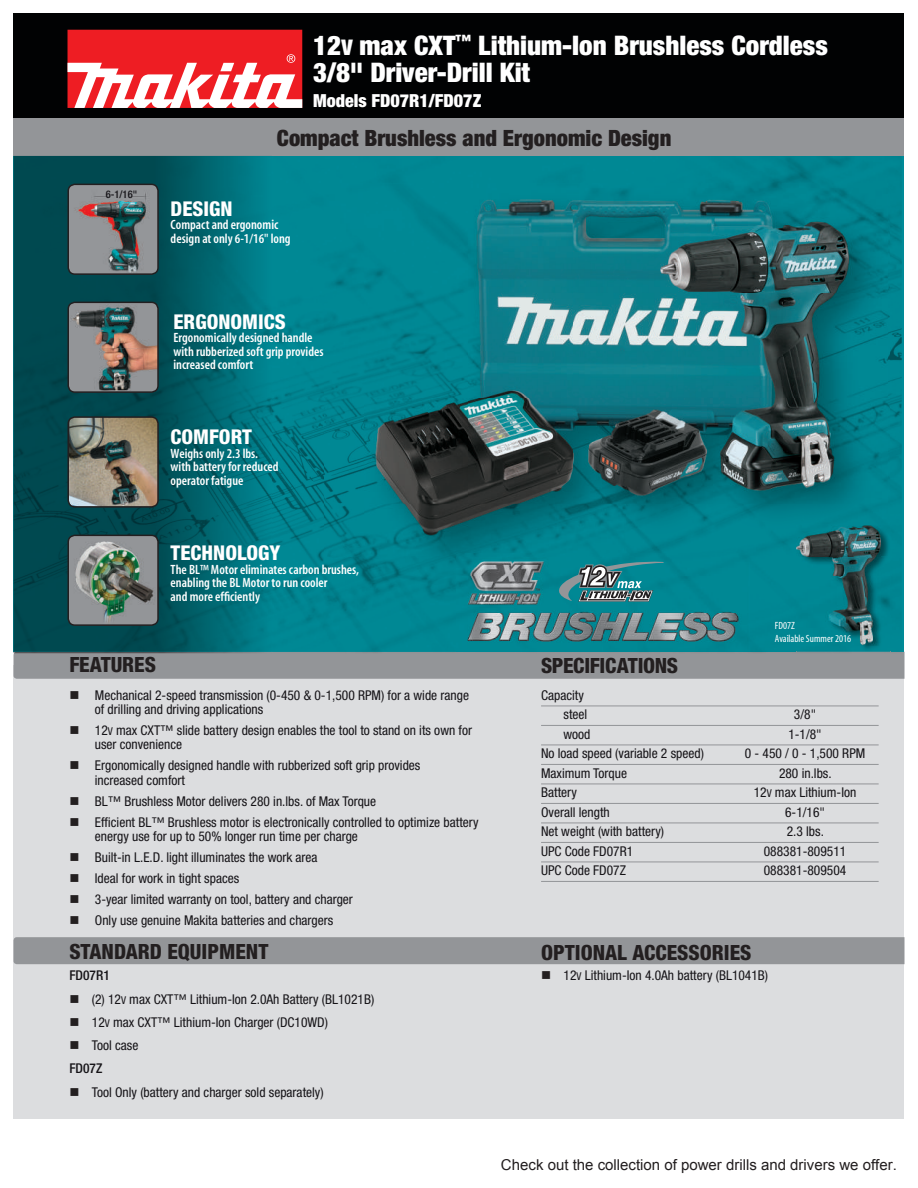
<style>
.page{position:relative;width:918px;height:1188px;background:#fff}
.page>*{position:absolute;margin:0;border:0;box-sizing:border-box;transform-origin:0 0}
.t1{font:900 condensed 27px/27px "Helvetica Neue";color:#fff}
.t2{font:900 condensed 22.5px "Helvetica Neue";color:#231f20}
.t3{font:800 condensed 21px "Helvetica Neue";color:#231f20}
.t4{font:800 condensed 21px "Helvetica Neue";letter-spacing:-.02em;color:#231f20}
.t5{font:800 condensed 20.4px "Helvetica Neue";color:#fff}
.t6{font:900 condensed 18px "Helvetica Neue";color:#fff}
.t7{font:15px "Arial";color:#221e1f}
.t8{font:condensed 13.5px/14.2px "Helvetica Neue";color:#151317}
.t9{font:13.5px/13.5px "Myriad MM 565 300";color:#fff}
.t10{font:500 condensed 13.5px "Helvetica Neue";color:#151317}
.t11{font:10.5px/12.6px "Myriad MM 400 300";color:#fff}
.t12{font:500 condensed 10.5px "Helvetica Neue";color:#151317}
.s1{font-size:21.6px}
.s2{color:#231f20}
.s3{font-size:10.8px}
.s4{font-weight:500}
</style>
<div class="page">
<div style="left:14px;top:665px;width:890px;height:454px;background:#dcdddf"></div>
<div style="left:14px;top:14px;width:890px;height:112px;background:#010203"></div>
<div style="left:14px;top:652px;width:890px;height:27px;background:#939598"></div>
<img style="left:272px;top:652px;width:630px;height:1px">
<div style="left:272px;top:156px;width:630px;height:49px;background:#008794"></div>
<img style="left:272px;top:205px;width:52px;height:447px">
<img style="left:890px;top:205px;width:12px;height:447px">
<img style="left:324px;top:556px;width:133px;height:96px">
<div style="left:750px;top:576px;width:47px;height:76px;background:#008693"></div>
<div style="left:14px;top:119px;width:890px;height:37px;background:#939598"></div>
<div style="left:68px;top:30px;width:234px;height:78px;background:#ee1d23"></div>
<svg style="left:68px;top:54px;width:234px;height:54px"></svg>
<div style="left:14px;top:937px;width:890px;height:27px;background:#939598"></div>
<img style="left:14px;top:156px;width:258px;height:497px">
<img style="left:797px;top:576px;width:93px;height:77px">
<img style="left:797px;top:576px;width:84px;height:69px">
<img style="left:68px;top:417px;width:90px;height:90px">
<div style="left:68px;top:416px;width:91px;height:92px;border:2px solid #231f20;border-radius:7px"></div>
<img style="left:70px;top:304px;width:88px;height:88px">
<div style="left:68px;top:302px;width:91px;height:91px;border:2px solid #231f20;border-radius:7px"></div>
<img style="left:750px;top:188px;width:140px;height:388px">
<img style="left:797px;top:525px;width:93px;height:51px">
<img style="left:364px;top:556px;width:93px;height:20px">
<div style="left:324px;top:184px;width:256px;height:53px;background:#008894"></div>
<img style="left:580px;top:184px;width:308px;height:4px">
<img style="left:324px;top:237px;width:40px;height:319px">
<img style="left:364px;top:188px;width:524px;height:368px">
<img style="left:797px;top:525px;width:91px;height:31px">
<img style="left:457px;top:554px;width:293px;height:99px">
<svg style="left:558px;top:562px;width:106px;height:40px;background:#43878e"></svg>
<hr style="left:541px;top:706px;width:338px;height:1px;background:#939598">
<hr style="left:541px;top:725px;width:338px;height:1px;background:#939598">
<hr style="left:541px;top:745px;width:338px;height:1px;background:#939598">
<hr style="left:541px;top:764px;width:338px;height:1px;background:#939598">
<hr style="left:541px;top:784px;width:338px;height:1px;background:#939598">
<hr style="left:541px;top:803px;width:338px;height:1px;background:#939598">
<hr style="left:541px;top:823px;width:338px;height:1px;background:#939598">
<hr style="left:541px;top:842px;width:338px;height:1px;background:#939598">
<hr style="left:541px;top:862px;width:338px;height:1px;background:#939598">
<hr style="left:541px;top:881px;width:338px;height:1px;background:#939598">
<div style="left:68px;top:535px;width:90px;height:90px;background:#939598;border-radius:7px"></div>
<img style="left:68px;top:542px;width:90px;height:83px">
<div style="left:68px;top:535px;width:91px;height:91px;border:2px solid #231f20;border-radius:7px"></div>
<img style="left:68px;top:184px;width:90px;height:90px">
<div style="left:68px;top:184px;width:91px;height:91px;border:2px solid #231f20;border-radius:7px"></div>
<h1 class="t1" style="left:313px;top:31px;width:516px">12<span class="s1">V</span> max CXT<sup>™</sup> Lithium-Ion Brushless Cordless<br>3/8" Driver-Drill Kit</h1>
<h3 class="t6" style="left:313px;top:90px;width:170px">Models FD07R1/FD07Z</h3>
<p class="t12" style="left:106px;top:188px;width:33px">6-1/16"</p>
<h2 class="t2" style="left:277px;top:125px;width:396px">Compact Brushless and Ergonomic Design</h2>
<h3 class="t5" style="left:171px;top:196px;width:63px">DESIGN</h3>
<p class="t9" style="left:171px;top:219px;width:121px">Compact and ergonomic design at only 6-1/16" long</p>
<h3 class="t5" style="left:173px;top:309px;width:114px">ERGONOMICS</h3>
<p class="t9" style="left:173px;top:332px;width:152px">Ergonomically designed handle with rubberized soft grip provides increased comfort</p>
<h3 class="t5" style="left:171px;top:424px;width:83px">COMFORT</h3>
<p class="t9" style="left:171px;top:447px;width:111px">Weighs only 2.3 lbs. with battery for reduced operator fatigue</p>
<h3 class="t5" style="left:171px;top:540px;width:111px">TECHNOLOGY</h3>
<p class="t9" style="left:171px;top:563px;width:190px">The BL™ Motor eliminates carbon brushes, enabling the BL Motor to run cooler<br>and more efficiently</p>
<h3 class="t3" style="left:69px;top:652px;width:88px">FEATURES</h3>
<h3 class="t4" style="left:541px;top:652px;width:139px">SPECIFICATIONS</h3>
<p class="t11" style="left:775px;top:620px;width:78px">FD07Z<br>Available Summer 2016</p>
<p class="t8" style="left:95px;top:688px;width:376px;text-indent:-26px"><span class="s2">■</span> Mechanical 2-speed transmission (0-450 &amp; 0-1,500 RPM) for a wide range of drilling and driving applications</p>
<p class="t8" style="left:95px;top:723px;width:379px;text-indent:-25px"><span class="s2">■</span> 12<span class="s3">V</span> max CXT™ slide battery design enables the tool to stand on its own for user convenience</p>
<p class="t8" style="left:95px;top:758px;width:327px;text-indent:-26px"><span class="s2">■</span> Ergonomically designed handle with rubberized soft grip provides increased comfort</p>
<p class="t8" style="left:69px;top:794px;width:308px"><span class="s2">■</span> BL™ Brushless Motor delivers 280 in.lbs. of Max Torque</p>
<p class="t8" style="left:95px;top:815px;width:385px;text-indent:-26px"><span class="s2">■</span> Efficient BL™ Brushless motor is electronically controlled to optimize battery energy use for up to 50% longer run time per charge</p>
<p class="t8" style="left:69px;top:850px;width:250px"><span class="s2">■</span> Built-in L.E.D. light illuminates the work area</p>
<p class="t8" style="left:69px;top:871px;width:171px"><span class="s2">■</span> Ideal for work in tight spaces</p>
<p class="t8" style="left:69px;top:892px;width:285px"><span class="s2">■</span> 3-year limited warranty on tool, battery and charger</p>
<p class="t8" style="left:69px;top:913px;width:265px"><span class="s2">■</span> Only use genuine Makita batteries and chargers</p>
<h3 class="t3" style="left:69px;top:938px;width:201px">STANDARD EQUIPMENT</h3>
<p class="t10" style="left:69px;top:968px;width:42px">FD07R1</p>
<p class="t8" style="left:69px;top:992px;width:306px"><span class="s2">■</span> (2) 12<span class="s3">V</span> max CXT™ Lithium-Ion 2.0Ah Battery (BL1021B)</p>
<p class="t8" style="left:69px;top:1015px;width:260px"><span class="s2">■</span> 12<span class="s3">V</span> max CXT™ Lithium-Ion Charger (DC10WD)</p>
<p class="t8" style="left:69px;top:1034px;width:70px;line-height:23.2px"><span class="s2">■</span> Tool case<br><span class="s4">FD07Z</span></p>
<p class="t8" style="left:69px;top:1085px;width:256px"><span class="s2">■</span> Tool Only (battery and charger sold separately)</p>
<p class="t8" style="left:541px;top:685px;width:48px;line-height:19.5px;text-align:right">Capacity steel</p>
<p class="t8" style="left:794px;top:707px;width:24px">3/8"</p>
<p class="t8" style="left:564px;top:727px;width:28px">wood</p>
<p class="t8" style="left:788px;top:727px;width:35px">1-1/8"</p>
<p class="t8" style="left:541px;top:746px;width:164px">No load speed (variable 2 speed)</p>
<p class="t8" style="left:745px;top:746px;width:122px">0 - 450 / 0 - 1,500 RPM</p>
<p class="t8" style="left:541px;top:766px;width:87px">Maximum Torque</p>
<p class="t8" style="left:779px;top:766px;width:54px">280 in.lbs.</p>
<p class="t8" style="left:541px;top:785px;width:37px">Battery</p>
<p class="t8" style="left:754px;top:785px;width:104px">12<span class="s3">V</span> max Lithium-Ion</p>
<p class="t8" style="left:541px;top:805px;width:70px">Overall length</p>
<p class="t8" style="left:785px;top:805px;width:41px">6-1/16"</p>
<p class="t8" style="left:541px;top:824px;width:125px">Net weight (with battery)</p>
<p class="t8" style="left:787px;top:824px;width:39px">2.3 lbs.</p>
<p class="t8" style="left:541px;top:844px;width:94px">UPC Code FD07R1</p>
<p class="t8" style="left:764px;top:844px;width:84px">088381-809511</p>
<p class="t8" style="left:541px;top:863px;width:86px">UPC Code FD07Z</p>
<p class="t8" style="left:764px;top:863px;width:84px">088381-809504</p>
<h3 class="t3" style="left:541px;top:939px;width:212px">OPTIONAL ACCESSORIES</h3>
<p class="t8" style="left:541px;top:968px;width:229px"><span class="s2">■</span> 12<span class="s3">V</span> Lithium-Ion 4.0Ah battery (BL1041B)</p>
<p class="t7" style="left:501px;top:1155px;width:398px">Check out the collection of power drills and drivers we offer.</p>
</div>
